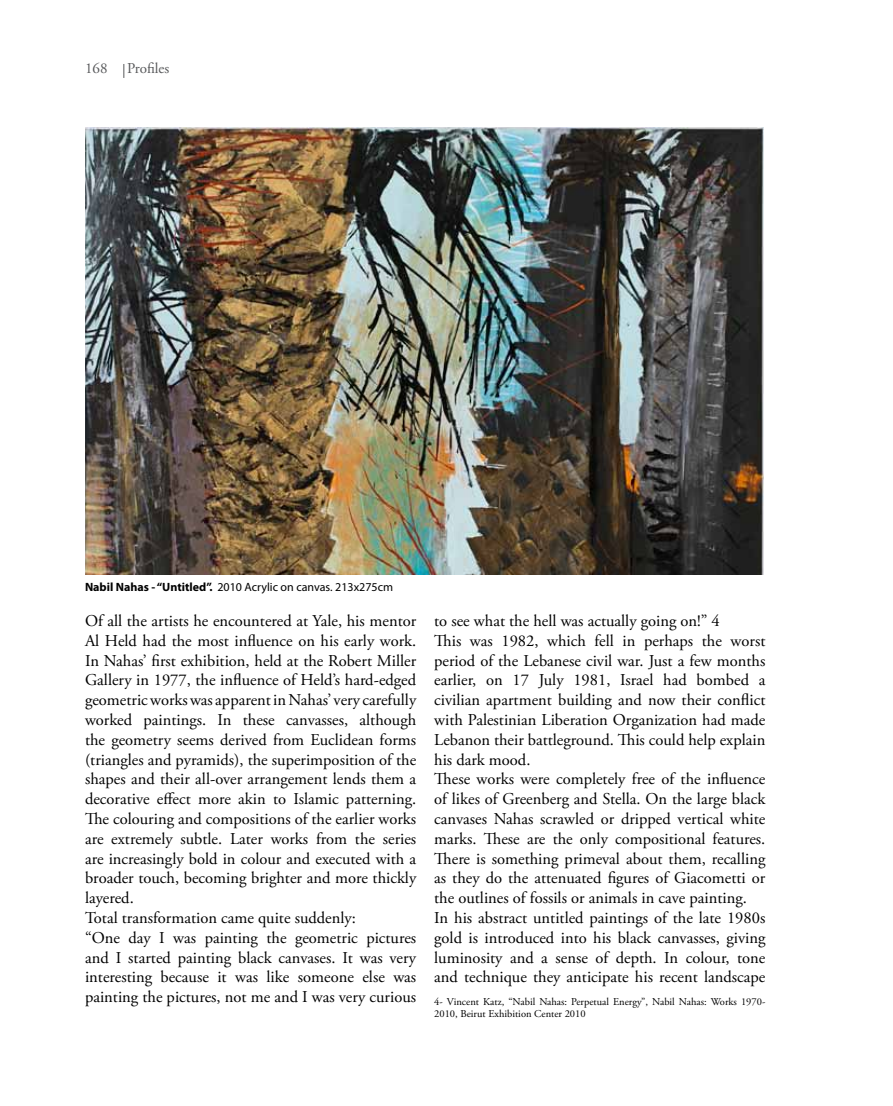
<style>
.page{position:relative;width:893px;height:1106px;background:#fff}
.page>*{position:absolute;margin:0;border:0;box-sizing:border-box;transform-origin:0 0}
.t1{font:16.5px/19.8px "Adobe Garamond Pro";color:#000}
.t2{font:15px "Adobe Garamond Pro";color:#58595b}
.t3{font:12px "Myriad Pro";color:#000}
.t4{font:10.5px/12.6px "Adobe Garamond Pro";color:#000}
.s1{font-weight:700}
</style>
<div class="page">
<svg style="left:124px;top:64px;width:1px;height:14px"></svg>
<img style="left:85px;top:128px;width:678px;height:446px">
<p class="t2" style="left:85px;top:60px;width:24px">168</p>
<p class="t2" style="left:127px;top:60px;width:44px">Profiles</p>
<p class="t3" style="left:85px;top:580px;width:310px"><span class="s1">Nabil Nahas - “Untitled”.</span> 2010 Acrylic on canvas. 213x275cm</p>
<p class="t1" style="left:85px;top:611px;width:333px">Of all the artists he encountered at Yale, his mentor Al Held had the most influence on his early work.<br>In Nahas’ first exhibition, held at the Robert Miller Gallery in 1977, the influence of Held’s hard-edged geometric works was apparent in Nahas’ very carefully worked paintings. In these canvasses, although the geometry seems derived from Euclidean forms (triangles and pyramids), the superimposition of the shapes and their all-over arrangement lends them a decorative effect more akin to Islamic patterning.<br>The colouring and compositions of the earlier works are extremely subtle. Later works from the series are increasingly bold in colour and executed with a broader touch, becoming brighter and more thickly layered.<br>Total transformation came quite suddenly:<br>“One day I was painting the geometric pictures and I started painting black canvases. It was very interesting because it was like someone else was painting the pictures, not me and I was very curious</p>
<p class="t1" style="left:434px;top:611px;width:333px">to see what the hell was actually going on!” 4<br>This was 1982, which fell in perhaps the worst period of the Lebanese civil war. Just a few months earlier, on 17 July 1981, Israel had bombed a civilian apartment building and now their conflict with Palestinian Liberation Organization had made Lebanon their battleground. This could help explain his dark mood.<br>These works were completely free of the influence of likes of Greenberg and Stella. On the large black canvases Nahas scrawled or dripped vertical white marks. These are the only compositional features.<br>There is something primeval about them, recalling as they do the attenuated figures of Giacometti or the outlines of fossils or animals in cave painting.<br>In his abstract untitled paintings of the late 1980s gold is introduced into his black canvasses, giving luminosity and a sense of depth. In colour, tone and technique they anticipate his recent landscape</p>
<p class="t4" style="left:434px;top:995px;width:333px">4- Vincent Katz, “Nabil Nahas: Perpetual Energy”, Nabil Nahas: Works 1970-<br>2010, Beirut Exhibition Center 2010</p>
</div>
